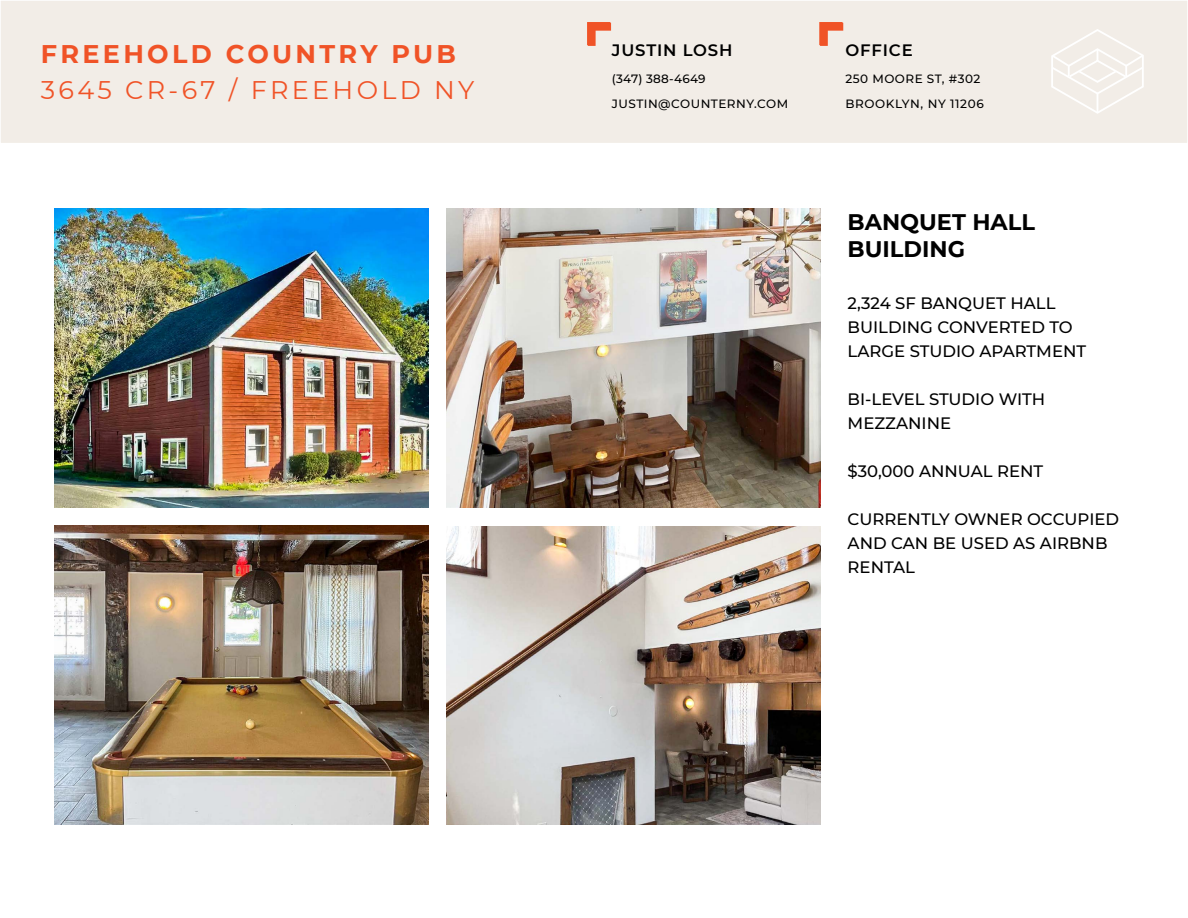
<style>
.page{position:relative;width:1188px;height:918px;background:#fff}
.page>*{position:absolute;margin:0;border:0;box-sizing:border-box;transform-origin:0 0}
.t1{font:25.5px "Montserrat";letter-spacing:.13em;color:#f05327}
.t2{font:700 25.5px "Montserrat";letter-spacing:.13em;color:#f05327}
.t3{font:700 22.5px/27px "Montserrat";color:#000}
.t4{font:500 16.5px/24px "Montserrat";color:#000}
.t5{font:600 16.5px "Montserrat";letter-spacing:.05em;color:#000}
.t6{font:500 12px/25.5px "Montserrat";letter-spacing:.04em;color:#000}
</style>
<div class="page">
<div style="left:0;top:0;width:1188px;height:144px;background:#f2ede7;border:2px solid #fff"></div>
<svg style="left:1051px;top:29px;width:93px;height:85px"></svg>
<img style="left:446px;top:527px;width:374px;height:297px">
<svg style="left:587px;top:22px;width:24px;height:24px"></svg>
<svg style="left:819px;top:22px;width:24px;height:24px"></svg>
<img style="left:54px;top:208px;width:374px;height:299px">
<img style="left:446px;top:208px;width:374px;height:299px">
<img style="left:54px;top:525px;width:374px;height:299px">
<h1 class="t2" style="left:41px;top:36px;width:417px">FREEHOLD COUNTRY PUB</h1>
<h1 class="t1" style="left:41px;top:72px;width:435px">3645 CR-67 / FREEHOLD NY</h1>
<p class="t5" style="left:612px;top:38px;width:122px">JUSTIN LOSH</p>
<p class="t6" style="left:612px;top:65px;width:178px">(347) 388-4649<br>JUSTIN@COUNTERNY.COM</p>
<p class="t5" style="left:846px;top:38px;width:69px">OFFICE</p>
<p class="t6" style="left:846px;top:65px;width:140px">250 MOORE ST, #302<br>BROOKLYN, NY 11206</p>
<h2 class="t3" style="left:848px;top:208px;width:189px">BANQUET HALL<br>BUILDING</h2>
<p class="t4" style="left:848px;top:291px;width:240px">2,324 SF BANQUET HALL<br>BUILDING CONVERTED TO<br>LARGE STUDIO APARTMENT</p>
<p class="t4" style="left:848px;top:387px;width:199px">BI-LEVEL STUDIO WITH<br>MEZZANINE</p>
<p class="t4" style="left:848px;top:459px;width:197px">$30,000 ANNUAL RENT</p>
<p class="t4" style="left:848px;top:507px;width:273px">CURRENTLY OWNER OCCUPIED<br>AND CAN BE USED AS AIRBNB<br>RENTAL</p>
</div>
